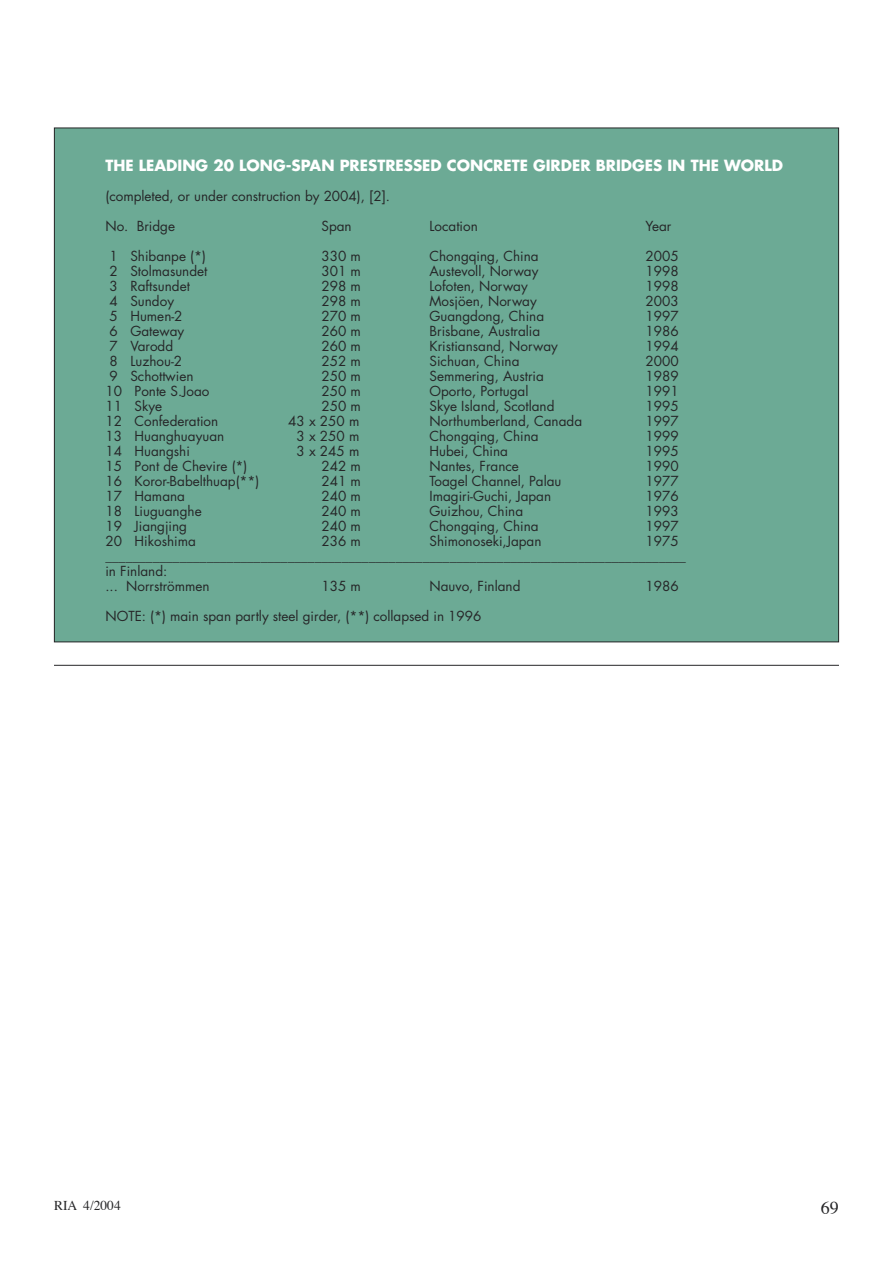
<style>
.page{position:relative;width:893px;height:1263px;background:#fff}
.page>*{position:absolute;margin:0;border:0;box-sizing:border-box;transform-origin:0 0}
.t1{font:18px "Times";color:#262628}
.t2{font:700 15px "Futura";color:#fff}
.t3{font:13.5px "Futura";color:#262628}
.t4{font:13.5px "Times";color:#262628}
</style>
<div class="page">
<div style="left:54px;top:128px;width:785px;height:514px;background:#6caa95"></div>
<hr style="left:54px;top:665px;width:785px;height:1px;background:#262628">
<p class="t2" style="left:105px;top:156px;width:679px">THE LEADING 20 LONG-SPAN PRESTRESSED CONCRETE GIRDER BRIDGES IN THE WORLD</p>
<p class="t3" style="left:105px;top:188px;width:286px">(completed, or under construction by 2004), [2].</p>
<p class="t3" style="left:105px;top:218px;width:71px">No. Bridge</p>
<p class="t3" style="left:321px;top:218px;width:32px">Span</p>
<p class="t3" style="left:429px;top:218px;width:50px">Location</p>
<p class="t3" style="left:645px;top:218px;width:27px">Year</p>
<p class="t3" style="left:110px;top:248px;width:98px">1 Shibanpe (*)</p>
<p class="t3" style="left:321px;top:248px;width:41px">330 m</p>
<p class="t3" style="left:429px;top:248px;width:111px">Chongqing, China</p>
<p class="t3" style="left:645px;top:248px;width:35px">2005</p>
<p class="t3" style="left:110px;top:263px;width:99px">2 Stolmasundet</p>
<p class="t3" style="left:321px;top:263px;width:41px">301 m</p>
<p class="t3" style="left:429px;top:263px;width:110px">Austevoll, Norway</p>
<p class="t3" style="left:645px;top:263px;width:35px">1998</p>
<p class="t3" style="left:110px;top:278px;width:82px">3 Raftsundet</p>
<p class="t3" style="left:321px;top:278px;width:41px">298 m</p>
<p class="t3" style="left:429px;top:278px;width:100px">Lofoten, Norway</p>
<p class="t3" style="left:645px;top:278px;width:35px">1998</p>
<p class="t3" style="left:110px;top:293px;width:66px">4 Sundoy</p>
<p class="t3" style="left:321px;top:293px;width:41px">298 m</p>
<p class="t3" style="left:429px;top:293px;width:109px">Mosjöen, Norway</p>
<p class="t3" style="left:645px;top:293px;width:35px">2003</p>
<p class="t3" style="left:110px;top:308px;width:74px">5 Humen-2</p>
<p class="t3" style="left:321px;top:308px;width:41px">270 m</p>
<p class="t3" style="left:429px;top:308px;width:116px">Guangdong, China</p>
<p class="t3" style="left:645px;top:308px;width:35px">1997</p>
<p class="t3" style="left:110px;top:323px;width:76px">6 Gateway</p>
<p class="t3" style="left:321px;top:323px;width:41px">260 m</p>
<p class="t3" style="left:429px;top:323px;width:112px">Brisbane, Australia</p>
<p class="t3" style="left:645px;top:323px;width:35px">1986</p>
<p class="t3" style="left:110px;top:338px;width:65px">7 Varodd</p>
<p class="t3" style="left:321px;top:338px;width:41px">260 m</p>
<p class="t3" style="left:429px;top:338px;width:130px">Kristiansand, Norway</p>
<p class="t3" style="left:645px;top:338px;width:35px">1994</p>
<p class="t3" style="left:110px;top:353px;width:74px">8 Luzhou-2</p>
<p class="t3" style="left:321px;top:353px;width:41px">252 m</p>
<p class="t3" style="left:429px;top:353px;width:92px">Sichuan, China</p>
<p class="t3" style="left:645px;top:353px;width:35px">2000</p>
<p class="t3" style="left:110px;top:368px;width:85px">9 Schottwien</p>
<p class="t3" style="left:321px;top:368px;width:41px">250 m</p>
<p class="t3" style="left:429px;top:368px;width:116px">Semmering, Austria</p>
<p class="t3" style="left:645px;top:368px;width:35px">1989</p>
<p class="t3" style="left:105px;top:383px;width:105px">10 Ponte S.Joao</p>
<p class="t3" style="left:321px;top:383px;width:41px">250 m</p>
<p class="t3" style="left:429px;top:383px;width:100px">Oporto, Portugal</p>
<p class="t3" style="left:645px;top:383px;width:35px">1991</p>
<p class="t3" style="left:105px;top:398px;width:58px">11 Skye</p>
<p class="t3" style="left:321px;top:398px;width:41px">250 m</p>
<p class="t3" style="left:429px;top:398px;width:127px">Skye Island, Scotland</p>
<p class="t3" style="left:645px;top:398px;width:35px">1995</p>
<p class="t3" style="left:105px;top:413px;width:114px">12 Confederation</p>
<p class="t3" style="left:288px;top:413px;width:73px">43 x 250 m</p>
<p class="t3" style="left:429px;top:413px;width:154px">Northumberland, Canada</p>
<p class="t3" style="left:645px;top:413px;width:35px">1997</p>
<p class="t3" style="left:105px;top:428px;width:120px">13 Huanghuayuan</p>
<p class="t3" style="left:297px;top:428px;width:64px">3 x 250 m</p>
<p class="t3" style="left:429px;top:428px;width:111px">Chongqing, China</p>
<p class="t3" style="left:645px;top:428px;width:35px">1999</p>
<p class="t3" style="left:105px;top:443px;width:86px">14 Huangshi</p>
<p class="t3" style="left:297px;top:443px;width:64px">3 x 245 m</p>
<p class="t3" style="left:429px;top:443px;width:80px">Hubei, China</p>
<p class="t3" style="left:645px;top:443px;width:35px">1995</p>
<p class="t3" style="left:105px;top:458px;width:143px">15 Pont de Chevire (*)</p>
<p class="t3" style="left:321px;top:458px;width:41px">242 m</p>
<p class="t3" style="left:429px;top:458px;width:91px">Nantes, France</p>
<p class="t3" style="left:645px;top:458px;width:35px">1990</p>
<p class="t3" style="left:105px;top:473px;width:156px">16 Koror-Babelthuap(**)</p>
<p class="t3" style="left:321px;top:473px;width:41px">241 m</p>
<p class="t3" style="left:429px;top:473px;width:134px">Toagel Channel, Palau</p>
<p class="t3" style="left:645px;top:473px;width:35px">1977</p>
<p class="t3" style="left:105px;top:488px;width:81px">17 Hamana</p>
<p class="t3" style="left:321px;top:488px;width:41px">240 m</p>
<p class="t3" style="left:429px;top:488px;width:123px">Imagiri-Guchi, Japan</p>
<p class="t3" style="left:645px;top:488px;width:35px">1976</p>
<p class="t3" style="left:105px;top:503px;width:98px">18 Liuguanghe</p>
<p class="t3" style="left:321px;top:503px;width:41px">240 m</p>
<p class="t3" style="left:429px;top:503px;width:95px">Guizhou, China</p>
<p class="t3" style="left:645px;top:503px;width:35px">1993</p>
<p class="t3" style="left:105px;top:518px;width:83px">19 Jiangjing</p>
<p class="t3" style="left:321px;top:518px;width:41px">240 m</p>
<p class="t3" style="left:429px;top:518px;width:111px">Chongqing, China</p>
<p class="t3" style="left:645px;top:518px;width:35px">1997</p>
<p class="t3" style="left:105px;top:533px;width:92px">20 Hikoshima</p>
<p class="t3" style="left:321px;top:533px;width:41px">236 m</p>
<p class="t3" style="left:429px;top:533px;width:114px">Shimonoseki,Japan</p>
<p class="t3" style="left:645px;top:533px;width:35px">1975</p>
<p class="t3" style="left:105px;top:548px;width:582px">______________________________________________________________________________________</p>
<p class="t3" style="left:105px;top:563px;width:63px">in Finland:</p>
<p class="t3" style="left:105px;top:578px;width:106px">... Norrströmmen</p>
<p class="t3" style="left:321px;top:578px;width:41px">135 m</p>
<p class="t3" style="left:429px;top:578px;width:93px">Nauvo, Finland</p>
<p class="t3" style="left:645px;top:578px;width:35px">1986</p>
<p class="t3" style="left:105px;top:608px;width:378px">NOTE: (*) main span partly steel girder, (**) collapsed in 1996</p>
<p class="t4" style="left:54px;top:1197px;width:68px">RIA 4/2004</p>
<h1 class="t1" style="left:821px;top:1196px;width:19px">69</h1>
</div>
